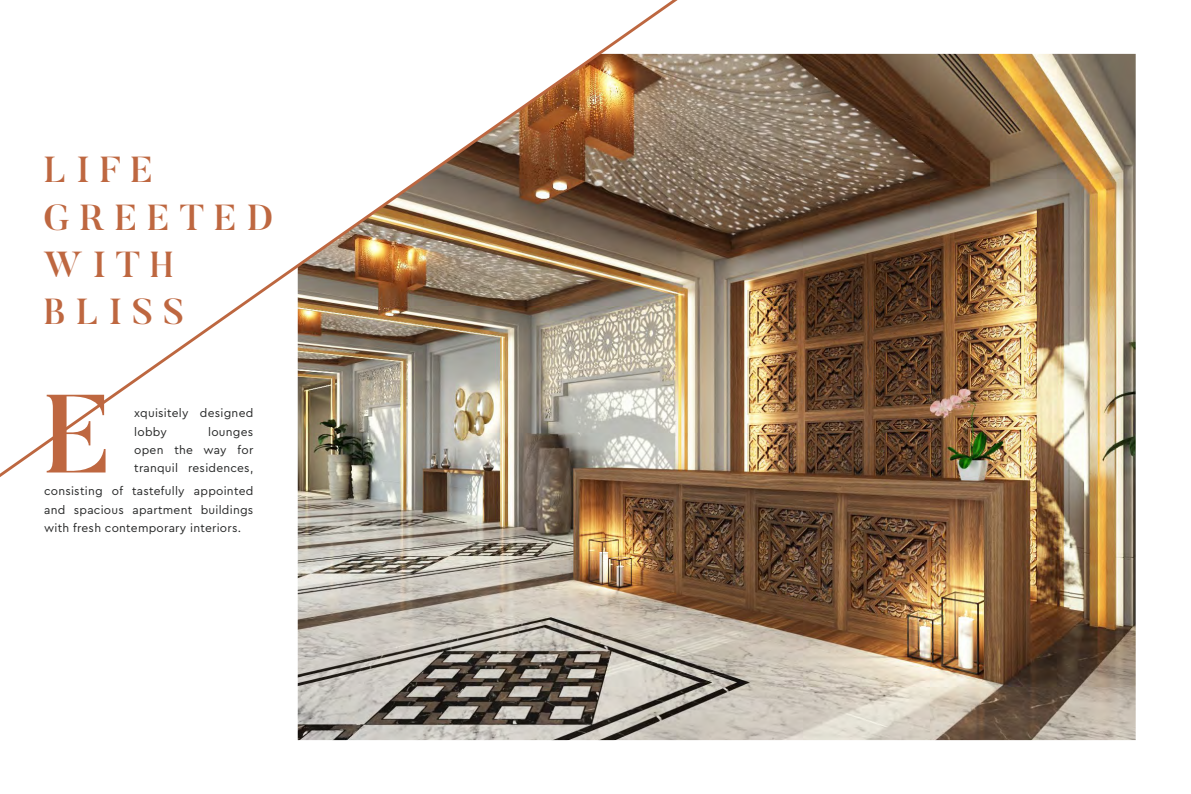
<style>
.page{position:relative;width:1191px;height:794px;background:#fff}
.page>*{position:absolute;margin:0;border:0;box-sizing:border-box;transform-origin:0 0}
.t1{font:500 110.4px "Butler";color:#be6740}
.t2{font:500 36px/47.1px "Butler";letter-spacing:.28em;color:#be6740}
.t3{font:12px/18.4px "Cera Pro";letter-spacing:.02em;color:#272828;text-align:justify}
</style>
<div class="page">
<img style="left:298px;top:54px;width:837px;height:686px">
<img style="left:0;top:0;width:677px;height:477px">
<h2 class="t2" style="left:43px;top:146px;width:231px">LIFE<br>GREETED<br>WITH<br>BLISS</h2>
<h1 class="t1" style="left:43px;top:364px;width:70px">E</h1>
<p class="t3" style="left:44px;top:481px;width:211px">consisting of tastefully appointed and spacious apartment buildings with fresh contemporary interiors.</p>
<p class="t3" style="left:134px;top:403px;width:121px">xquisitely designed lobby</p>
<p class="t3" style="left:134px;top:422px;width:121px;text-indent:74px">lounges open the way for tranquil residences,</p>
</div>
